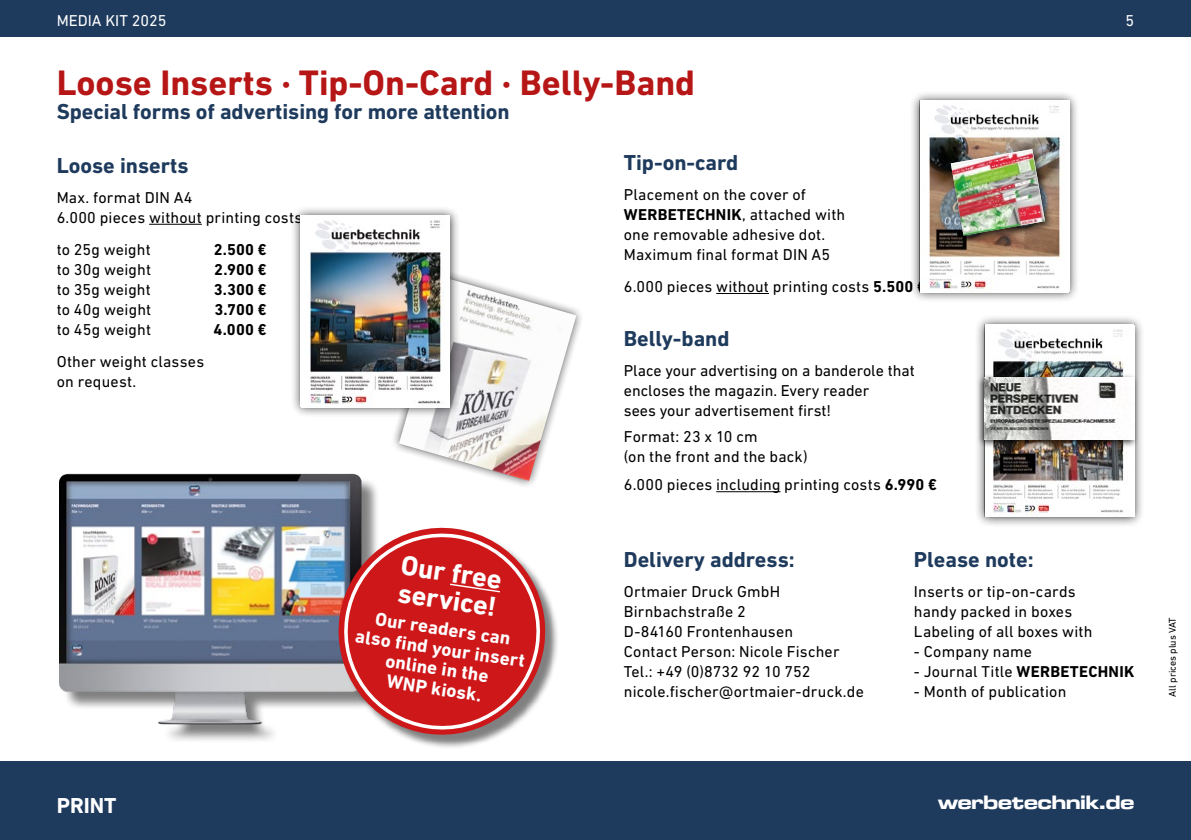
<style>
.page{position:relative;width:1191px;height:840px;background:#fff}
.page>*{position:absolute;margin:0;border:0;box-sizing:border-box;transform-origin:0 0}
.t1{font:700 36px "DIN Next LT Pro";color:#b61615}
.t2{font:700 28px/28px "DIN Next LT Pro";color:#fff}
.t3{font:700 22px "DIN Next LT Pro";letter-spacing:-.005em;color:#1e3a5c}
.t4{font:700 22px "DIN Next LT Pro";color:#fff}
.t5{font:20px "Microgramma D Bold Exte";color:#fff}
.t6{font:700 19px/20px "DIN Next LT Pro";color:#fff;text-align:center}
.t7{font:16px/20px "DIN Next LT Pro";letter-spacing:.01em;color:#000}
.t8{font:700 16px "DIN Next LT Pro";letter-spacing:.015em;color:#000}
.t9{font:16px "DIN Next LT Pro";color:#fff}
.t10{font:10px "DIN Next LT Pro";color:#000}
.s1{font-size:20px}
.s2{font-weight:700}
</style>
<div class="page">
<div style="left:0;top:761px;width:1191px;height:78px;background:#1e3a5c"></div>
<div style="left:0;top:0;width:1191px;height:37px;background:#1e3a5c"></div>
<hr style="left:149px;top:224px;width:53px;height:1px;background:#000">
<hr style="left:716px;top:293px;width:53px;height:1px;background:#000">
<hr style="left:716px;top:491px;width:64px;height:1px;background:#000">
<img style="left:60px;top:473px;width:317px;height:268px">
<div style="left:340px;top:529px;width:219px;height:219px;background:#000;opacity:.5"></div>
<svg style="left:331px;top:520px;width:221px;height:221px"></svg>
<svg style="left:335px;top:524px;width:214px;height:210px"></svg>
<svg style="left:448px;top:582px;width:53px;height:11px"></svg>
<svg style="left:394px;top:275px;width:188px;height:211px"></svg>
<img style="left:399px;top:278px;width:177px;height:202px">
<div style="left:974px;top:314px;width:170px;height:212px;background:#000;opacity:.75"></div>
<img style="left:985px;top:324px;width:148px;height:192px">
<div style="left:909px;top:90px;width:170px;height:212px;background:#000;opacity:.75"></div>
<img style="left:920px;top:100px;width:148px;height:192px">
<div style="left:946px;top:145px;width:107px;height:99px;background:#000;opacity:.75"></div>
<img style="left:950px;top:149px;width:95px;height:86px">
<div style="left:976px;top:373px;width:163px;height:75px;background:#000;opacity:.75"></div>
<img style="left:984px;top:377px;width:150px;height:62px">
<div style="left:290px;top:205px;width:170px;height:212px;background:#000;opacity:.75"></div>
<img style="left:301px;top:215px;width:148px;height:192px">
<p class="t9" style="left:57px;top:12px;width:111px">MEDIA KIT 2025</p>
<h1 class="t1" style="left:57px;top:62px;width:640px">Loose Inserts <span class="s1">•</span> Tip-On-Card <span class="s1">•</span> Belly-Band</h1>
<h3 class="t3" style="left:57px;top:99px;width:454px">Special forms of advertising for more attention</h3>
<h3 class="t3" style="left:57px;top:152px;width:133px">Loose inserts</h3>
<p class="t7" style="left:57px;top:187px;width:247px">Max. format DIN A4<br>6.000 pieces without printing costs</p>
<p class="t7" style="left:57px;top:239px;width:96px">to 25g weight</p>
<p class="t8" style="left:214px;top:240px;width:55px">2.500 €</p>
<p class="t7" style="left:57px;top:259px;width:96px">to 30g weight</p>
<p class="t8" style="left:214px;top:260px;width:54px">2.900 €</p>
<p class="t7" style="left:57px;top:279px;width:96px">to 35g weight</p>
<p class="t8" style="left:214px;top:280px;width:54px">3.300 €</p>
<p class="t7" style="left:57px;top:299px;width:96px">to 40g weight</p>
<p class="t8" style="left:214px;top:300px;width:54px">3.700 €</p>
<p class="t7" style="left:57px;top:319px;width:96px">to 45g weight</p>
<p class="t8" style="left:213px;top:320px;width:55px">4.000 €</p>
<p class="t7" style="left:57px;top:351px;width:149px">Other weight classes on request.</p>
<h3 class="t3" style="left:624px;top:149px;width:116px">Tip-on-card</h3>
<p class="t7" style="left:624px;top:184px;width:223px">Placement on the cover of<br><span class="s2">WERBETECHNIK</span>, attached with one removable adhesive dot.<br>Maximum final format DIN A5</p>
<p class="t7" style="left:624px;top:276px;width:304px">6.000 pieces without printing costs <span class="s2">5.500 €</span></p>
<h3 class="t3" style="left:624px;top:325px;width:107px">Belly-band</h3>
<p class="t7" style="left:624px;top:360px;width:292px">Place your advertising on a banderole that encloses the magazin. Every reader<br>sees your advertisement first!</p>
<p class="t7" style="left:624px;top:426px;width:185px">Format: 23 x 10 cm<br>(on the front and the back)</p>
<p class="t7" style="left:624px;top:474px;width:315px">6.000 pieces including printing costs <span class="s2">6.990 €</span></p>
<p class="t9" style="left:1125px;top:12px;width:10px">5</p>
<h2 class="t2" style="left:403px;top:550px;width:103px;rotate:8deg">Our free service!</h2>
<p class="t6" style="left:360px;top:605px;width:173px;rotate:9deg">Our readers can also fi nd your insert online in the<br>WNP kiosk.</p>
<h3 class="t3" style="left:624px;top:546px;width:172px">Delivery address:</h3>
<p class="t7" style="left:624px;top:581px;width:242px">Ortmaier Druck GmbH<br>Birnbachstraße 2<br>D-84160 Frontenhausen<br>Contact Person: Nicole Fischer<br>Tel.: +49 (0)8732 92 10 752 nicole.fischer@ortmaier-druck.de</p>
<h3 class="t3" style="left:914px;top:546px;width:121px">Please note:</h3>
<p class="t7" style="left:914px;top:581px;width:180px">Inserts or tip-on-cards handy packed in boxes<br>Labeling of all boxes with</p>
<p class="t7" style="left:914px;top:641px;width:120px">- Company name</p>
<p class="t7" style="left:914px;top:661px;width:222px">- Journal Title <span class="s2">WERBETECHNIK</span></p>
<p class="t7" style="left:914px;top:681px;width:154px">- Month of publication</p>
<p class="t10" style="left:1166px;top:696px;width:81px;rotate:-90deg">All prices plus VAT</p>
<h3 class="t4" style="left:57px;top:792px;width:61px">PRINT</h3>
<p class="t5" style="left:938px;top:787px;width:198px">werbetechnik.de</p>
</div>
